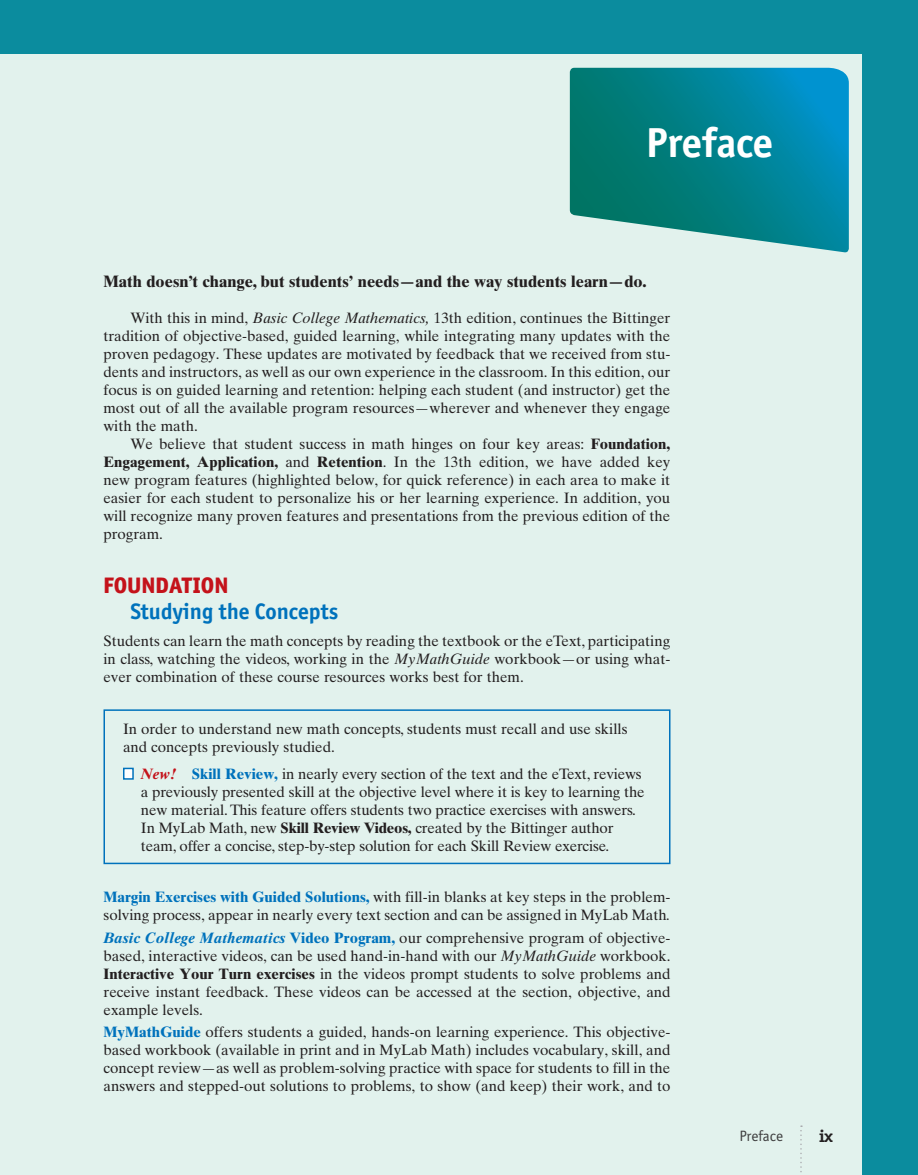
<style>
.page{position:relative;width:918px;height:1175px;background:#fff}
.page>*{position:absolute;margin:0;border:0;box-sizing:border-box;transform-origin:0 0}
.t1{font:700 42px "Officina Sans ITC Pro";letter-spacing:-.01em;color:#fff}
.t2{font:700 22.5px/25.5px "Officina Sans ITC Pro";color:#0072bc}
.t3{font:700 17.25px "Officina Serif ITC Pro";color:#231f20}
.t4{font:700 16.5px "Times Ten LT Std";color:#231f20}
.t5{font:15px/18px "Times Ten LT Std";color:#231f20;text-align:justify}
.t6{font:15px "Officina Sans ITC Pro";color:#3e3e3f}
.s1{font-style:italic}
.s2{font-weight:700}
.s3{font-weight:800;color:#c4121a}
.s4{font-weight:700;font-style:italic;color:#c4121a}
.s5{font-weight:700;color:#0072bc}
.s6{font-weight:700;font-style:italic;color:#0072bc}
</style>
<div class="page">
<div style="left:0;top:0;width:918px;height:1174px;background:#e2f2ed"></div>
<div style="left:0;top:0;width:917px;height:54px;background:#0b8c9e"></div>
<div style="left:862px;top:0;width:56px;height:1174px;background:#0b8c9e"></div>
<svg style="left:570px;top:68px;width:279px;height:185px"></svg>
<div style="left:123px;top:767px;width:11px;height:12px;background:#fff;border:2px solid #0072bc"></div>
<div style="left:104px;top:709px;width:566px;height:155px;border:2px solid #0072bc"></div>
<svg style="left:800px;top:1125px;width:2px;height:50px"></svg>
<p class="t1" style="left:646px;top:116px;width:129px">Preface</p>
<p class="t4" style="left:103px;top:271px;width:545px">Math doesn’t change, but students’ needs—and the way students learn—do.</p>
<p class="t5" style="left:130px;top:309px;width:542px">With this in mind, <span class="s1">Basic College Mathematics,</span> 13th edition, continues the Bittinger</p>
<p class="t5" style="left:103px;top:327px;width:569px">tradition of objective-based, guided learning, while integrating many updates with the</p>
<p class="t5" style="left:103px;top:345px;width:569px">proven pedagogy. These updates are motivated by feedback that we received from stu-</p>
<p class="t5" style="left:103px;top:363px;width:569px">dents and instructors, as well as our own experience in the classroom. In this edition, our</p>
<p class="t5" style="left:103px;top:381px;width:569px">focus is on guided learning and retention: helping each student (and instructor) get the</p>
<p class="t5" style="left:103px;top:399px;width:569px">most out of all the available program resources—wherever and whenever they engage</p>
<p class="t5" style="left:103px;top:417px;width:96px">with the math.</p>
<p class="t5" style="left:130px;top:435px;width:542px">We believe that student success in math hinges on four key areas: <span class="s2">Foundation,</span></p>
<p class="t5" style="left:103px;top:453px;width:568px"><span class="s2">Engagement, Application,</span> and <span class="s2">Retention</span>. In the 13th edition, we have added key</p>
<p class="t5" style="left:103px;top:471px;width:568px">new program features (highlighted below, for quick reference) in each area to make it</p>
<p class="t5" style="left:103px;top:489px;width:568px">easier for each student to personalize his or her learning experience. In addition, you</p>
<p class="t5" style="left:103px;top:507px;width:568px">will recognize many proven features and presentations from the previous edition of the</p>
<p class="t5" style="left:103px;top:525px;width:61px">program.</p>
<p class="t2" style="left:130px;top:572px;width:210px;text-indent:-27px"><span class="s3">FOUNDATION<br></span>Studying the Concepts</p>
<p class="t5" style="left:103px;top:631px;width:568px">Students can learn the math concepts by reading the textbook or the eText, participating in class, watching the videos, working in the <span class="s1">MyMathGuide</span> workbook—or using what&shy;ever combination of these course resources works best for them.</p>
<p class="t5" style="left:123px;top:719px;width:506px">In order to understand new math concepts, students must recall and use skills and concepts previously studied.</p>
<p class="t5" style="left:141px;top:764px;width:505px;text-align:left"><span class="s4">New!</span> <span class="s5">Skill Review,</span> in nearly every section of the text and the eText, reviews a previously presented skill at the objective level where it is key to learning the new material. This feature offers students two practice exercises with answers.<br>In MyLab Math, new <span class="s2">Skill Review Videos,</span> created by the Bittinger author team, offer a concise, step-by-step solution for each Skill Review exercise.</p>
<p class="t5" style="left:104px;top:888px;width:568px"><span class="s5">Margin Exercises with Guided Solutions,</span> with fill-in blanks at key steps in the problem&shy;solving process, appear in nearly every text section and can be assigned in MyLab Math<span class="s1">.</span></p>
<p class="t5" style="left:104px;top:928px;width:569px"><span class="s6">Basic College Mathematics</span> <span class="s5">Video Program,</span> our comprehensive program of objective&shy;based, interactive videos, can be used hand-in-hand with our <span class="s1">MyMathGuide</span> workbook.<br><span class="s2">Interactive Your Turn exercises</span> in the videos prompt students to solve problems and receive instant feedback. These videos can be accessed at the section, objective, and example levels.</p>
<p class="t5" style="left:104px;top:1023px;width:569px"><span class="s5">MyMathGuide</span> offers students a guided, hands-on learning experience. This objective&shy;based workbook (available in print and in MyLab Math) includes vocabulary, skill, and concept review—as well as problem-solving practice with space for students to fill in the answers and stepped-out solutions to problems, to show (and keep) their work, and to</p>
<p class="t6" style="left:739px;top:1126px;width:45px">Preface</p>
<p class="t3" style="left:819px;top:1125px;width:15px">ix</p>
</div>
